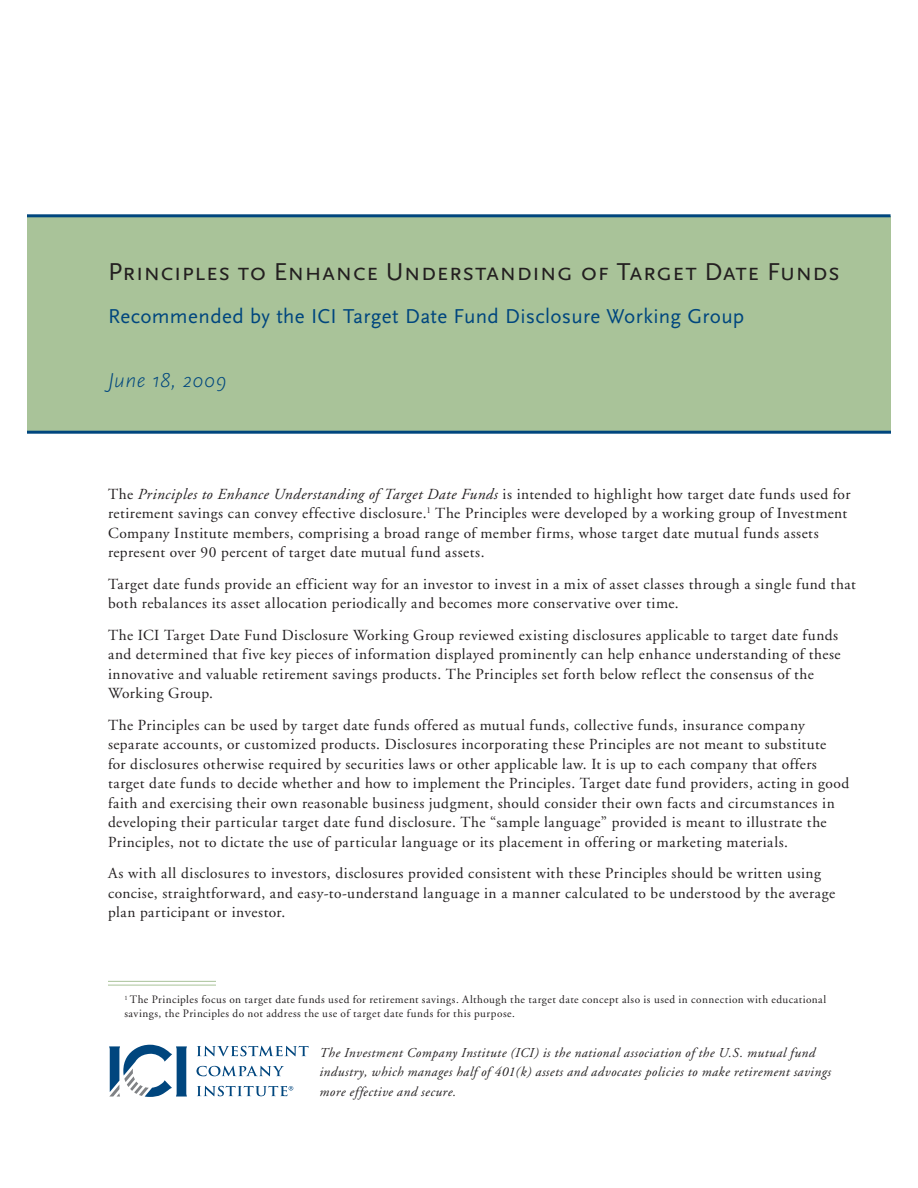
<style>
.page{position:relative;width:918px;height:1188px;background:#fff}
.page>*{position:absolute;margin:0;border:0;box-sizing:border-box;transform-origin:0 0}
.Heading_1{font:25.5px "Scala Sans Caps";letter-spacing:.005em;color:#231f20}
.heading_2{font:21px "Scala Sans";letter-spacing:.015em;color:#00467e}
.Cover__Heading_2{font:italic 300 21px "Scala Sans";letter-spacing:.025em;color:#00467e}
.text{font:15.3px/19.5px "Adobe Garamond";letter-spacing:.03em;color:#231f20}
.text-2{font:italic 13.5px/19.5px "Adobe Garamond";letter-spacing:.035em;color:#231f20}
.footnotes_first{font:11.25px/13.5px "Adobe Garamond";letter-spacing:.045em;color:#231f20}
.s1{font-style:italic}
</style>
<div class="page">
<div style="left:27px;top:216px;width:864px;height:216px;background:#a9c399"></div>
<hr style="left:27px;top:214px;width:864px;height:3px;background:#00467e">
<hr style="left:27px;top:431px;width:864px;height:3px;background:#00467e">
<svg style="left:197px;top:1046px;width:112px;height:10px"></svg>
<svg style="left:196px;top:1066px;width:88px;height:10px"></svg>
<svg style="left:109px;top:1045px;width:78px;height:52px"></svg>
<svg style="left:197px;top:1086px;width:96px;height:10px"></svg>
<hr style="left:108px;top:981px;width:108px;height:1px;background:#a9c399">
<hr style="left:108px;top:985px;width:108px;height:1px;background:#a9c399">
<p class="Heading_1" style="left:108px;top:258px;width:734px">Principles to Enhance Understanding of Target Date Funds</p>
<p class="heading_2" style="left:108px;top:305px;width:638px">Recommended by the ICI Target Date Fund Disclosure Working Group</p>
<p class="Cover__Heading_2" style="left:108px;top:369px;width:120px">June 18, 2009</p>
<p class="text" style="left:108px;top:485px;width:744px">The <span class="s1">Principles to Enhance Understanding of Target Date Funds</span> is intended to highlight how target date funds used for retirement savings can convey effective disclosure.<sup>1</sup> The Principles were developed by a working group of Investment Company Institute members, comprising a broad range of member firms, whose target date mutual funds assets represent over 90 percent of target date mutual fund assets.</p>
<p class="text" style="left:108px;top:575px;width:749px">Target date funds provide an efficient way for an investor to invest in a mix of asset classes through a single fund that both rebalances its asset allocation periodically and becomes more conservative over time.</p>
<p class="text" style="left:108px;top:626px;width:734px">The ICI Target Date Fund Disclosure Working Group reviewed existing disclosures applicable to target date funds and determined that five key pieces of information displayed prominently can help enhance understanding of these innovative and valuable retirement savings products. The Principles set forth below reflect the consensus of the Working Group.</p>
<p class="text" style="left:108px;top:716px;width:743px">The Principles can be used by target date funds offered as mutual funds, collective funds, insurance company separate accounts, or customized products. Disclosures incorporating these Principles are not meant to substitute<br>for disclosures otherwise required by securities laws or other applicable law. It is up to each company that offers target date funds to decide whether and how to implement the Principles. Target date fund providers, acting in good faith and exercising their own reasonable business judgment, should consider their own facts and circumstances in developing their particular target date fund disclosure. The “sample language” provided is meant to illustrate the Principles, not to dictate the use of particular language or its placement in offering or marketing materials.</p>
<p class="text" style="left:108px;top:864px;width:729px">As with all disclosures to investors, disclosures provided consistent with these Principles should be written using concise, straightforward, and easy-to-understand language in a manner calculated to be understood by the average plan participant or investor.</p>
<p class="footnotes_first" style="left:124px;top:993px;width:703px"><sup>1</sup> The Principles focus on target date funds used for retirement savings. Although the target date concept also is used in connection with educational savings, the Principles do not address the use of target date funds for this purpose.</p>
<p class="text-2" style="left:320px;top:1043px;width:513px">The Investment Company Institute (ICI) is the national association of the U.S. mutual fund industry, which manages half of 401(k) assets and advocates policies to make retirement savings more effective and secure.</p>
</div>
